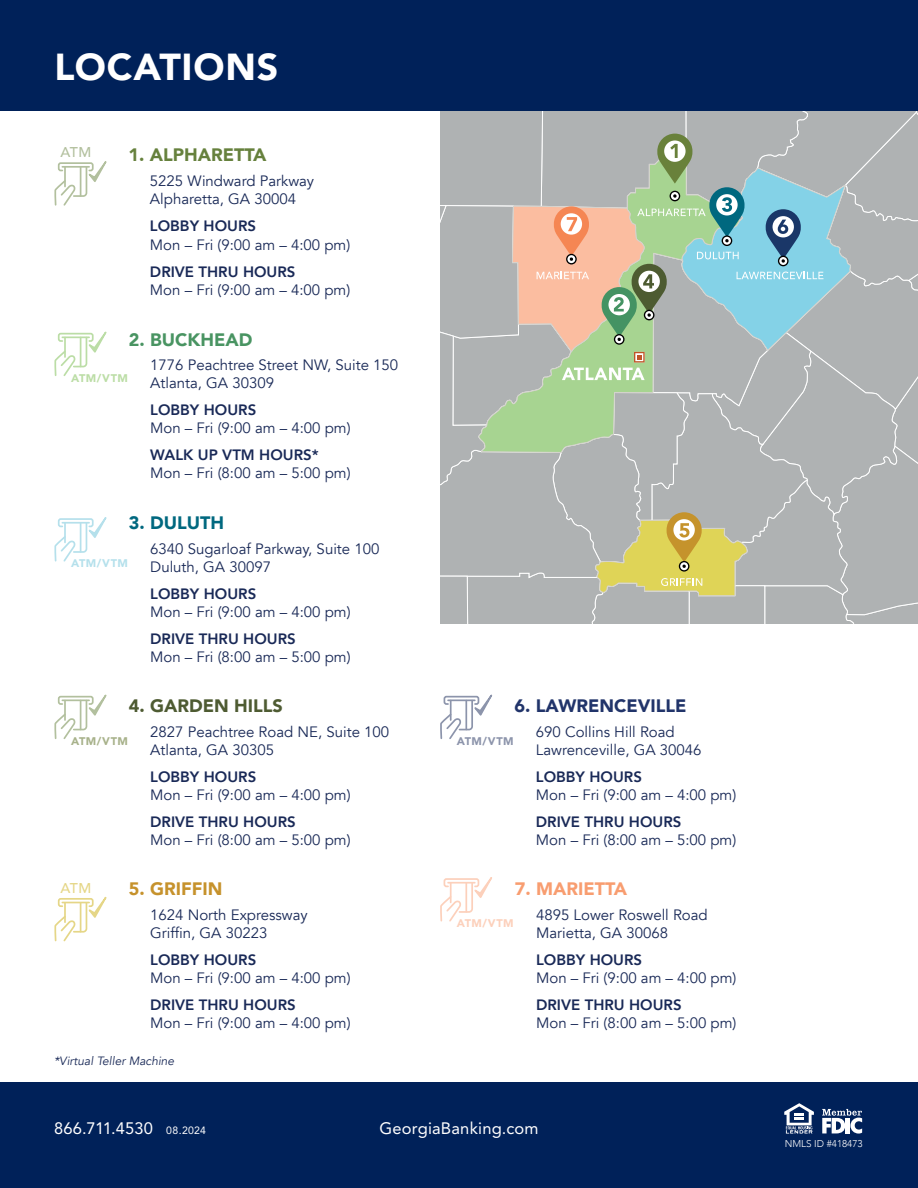
<style>
.page{position:relative;width:918px;height:1188px;background:#fff}
.page>*{position:absolute;margin:0;border:0;box-sizing:border-box;transform-origin:0 0}
.t1{font:900 37.5px "Avenir";letter-spacing:.02em;color:#fff}
.t2{font:900 18px "Avenir";color:#21346a}
.t3{font:900 18px "Avenir";color:#4e5b32}
.t4{font:900 18px "Avenir";color:#66813d}
.t5{font:900 18px "Avenir";color:#499462}
.t6{font:900 18px "Avenir";color:#f89d70}
.t7{font:900 18px "Avenir";color:#c6922c}
.t8{font:900 18px "Avenir";color:#00687f}
.t9{font:16.5px "Avenir LT Std";letter-spacing:.015em;color:#fff}
.t10{font:15px/18px "Avenir";color:#192957}
.t11{font:800 15px "Avenir";color:#192957}
.t12{font:500 14.25px "Avenir";color:#66813d}
.t13{font:500 14.25px "Avenir";color:#dac554}
.t14{font:italic 12px "Avenir";color:#192957}
.t15{font:900 11.1px "Avenir";letter-spacing:.04em;color:#a3d9e7}
.t16{font:900 11.1px "Avenir";letter-spacing:.04em;color:#192957}
.t17{font:900 11.1px "Avenir";letter-spacing:.04em;color:#abd590}
.t18{font:900 11.1px "Avenir";letter-spacing:.04em;color:#fbbc9e}
.t19{font:900 11.1px "Avenir";letter-spacing:.04em;color:#a8b28b}
.t20{font:300 9.9px "Avenir";color:#fff}
.s1{font-size:10.5px}
</style>
<div class="page">
<svg style="left:440px;top:110px;width:477px;height:514px;background:#b0b8b0"></svg>
<svg style="left:54px;top:161px;width:53px;height:45px"></svg>
<svg style="left:54px;top:517px;width:53px;height:45px"></svg>
<svg style="left:54px;top:896px;width:53px;height:46px"></svg>
<svg style="left:440px;top:694px;width:53px;height:45px"></svg>
<svg style="left:54px;top:331px;width:53px;height:45px"></svg>
<svg style="left:440px;top:877px;width:52px;height:45px"></svg>
<svg style="left:54px;top:694px;width:53px;height:45px"></svg>
<div style="left:0;top:1082px;width:918px;height:106px;background:#002159"></div>
<svg style="left:822px;top:1109px;width:40px;height:25px"></svg>
<hr style="left:846px;top:1118px;width:4px;height:15px;background:#fff">
<svg style="left:784px;top:1103px;width:30px;height:31px"></svg>
<div style="left:0;top:0;width:918px;height:110px;background:#002159"></div>
<h1 class="t1" style="left:54px;top:35px;width:226px">LOCATIONS</h1>
<p class="t12" style="left:60px;top:140px;width:32px">ATM</p>
<p class="t4" style="left:129px;top:139px;width:140px">1. ALPHARETTA</p>
<p class="t10" style="left:150px;top:172px;width:166px">5225 Windward Parkway<br>Alpharetta, GA 30004</p>
<p class="t11" style="left:150px;top:214px;width:108px">LOBBY HOURS</p>
<p class="t10" style="left:150px;top:236px;width:202px">Mon – Fri (9:00 am – 4:00 pm)</p>
<p class="t11" style="left:150px;top:260px;width:147px">DRIVE THRU HOURS</p>
<p class="t10" style="left:150px;top:281px;width:202px">Mon – Fri (9:00 am – 4:00 pm)</p>
<p class="t5" style="left:129px;top:324px;width:125px">2. BUCKHEAD</p>
<p class="t10" style="left:150px;top:357px;width:250px">1776 Peachtree Street NW, Suite 150<br>Atlanta, GA 30309</p>
<p class="t11" style="left:150px;top:399px;width:108px">LOBBY HOURS</p>
<p class="t10" style="left:150px;top:420px;width:202px">Mon – Fri (9:00 am – 4:00 pm)</p>
<p class="t11" style="left:150px;top:444px;width:170px">WALK UP VTM HOURS*</p>
<p class="t10" style="left:150px;top:465px;width:202px">Mon – Fri (8:00 am – 5:00 pm)</p>
<p class="t17" style="left:71px;top:368px;width:58px">ATM/VTM</p>
<p class="t8" style="left:129px;top:507px;width:97px">3. DULUTH</p>
<p class="t10" style="left:150px;top:540px;width:231px">6340 Sugarloaf Parkway, Suite 100<br>Duluth, GA 30097</p>
<p class="t11" style="left:150px;top:582px;width:108px">LOBBY HOURS</p>
<p class="t10" style="left:150px;top:603px;width:202px">Mon – Fri (9:00 am – 4:00 pm)</p>
<p class="t11" style="left:150px;top:627px;width:147px">DRIVE THRU HOURS</p>
<p class="t10" style="left:150px;top:648px;width:202px">Mon – Fri (8:00 am – 5:00 pm)</p>
<p class="t15" style="left:71px;top:554px;width:58px">ATM/VTM</p>
<p class="t3" style="left:129px;top:690px;width:155px">4. GARDEN HILLS</p>
<p class="t10" style="left:150px;top:723px;width:240px">2827 Peachtree Road NE, Suite 100<br>Atlanta, GA 30305</p>
<p class="t11" style="left:150px;top:765px;width:108px">LOBBY HOURS</p>
<p class="t10" style="left:150px;top:786px;width:202px">Mon – Fri (9:00 am – 4:00 pm)</p>
<p class="t11" style="left:150px;top:810px;width:147px">DRIVE THRU HOURS</p>
<p class="t10" style="left:150px;top:831px;width:202px">Mon – Fri (8:00 am – 5:00 pm)</p>
<p class="t19" style="left:71px;top:731px;width:58px">ATM/VTM</p>
<p class="t13" style="left:60px;top:876px;width:32px">ATM</p>
<p class="t7" style="left:129px;top:873px;width:95px">5. GRIFFIN</p>
<p class="t10" style="left:150px;top:906px;width:159px">1624 North Expressway<br>Griffin, GA 30223</p>
<p class="t11" style="left:150px;top:948px;width:108px">LOBBY HOURS</p>
<p class="t10" style="left:150px;top:969px;width:202px">Mon – Fri (9:00 am – 4:00 pm)</p>
<p class="t11" style="left:150px;top:993px;width:147px">DRIVE THRU HOURS</p>
<p class="t10" style="left:150px;top:1014px;width:202px">Mon – Fri (9:00 am – 4:00 pm)</p>
<p class="t14" style="left:54px;top:1054px;width:122px">*Virtual Teller Machine</p>
<p class="t2" style="left:515px;top:690px;width:173px">6. LAWRENCEVILLE</p>
<p class="t10" style="left:536px;top:723px;width:167px">690 Collins Hill Road<br>Lawrenceville, GA 30046</p>
<p class="t11" style="left:536px;top:765px;width:108px">LOBBY HOURS</p>
<p class="t10" style="left:536px;top:786px;width:202px">Mon – Fri (9:00 am – 4:00 pm)</p>
<p class="t11" style="left:536px;top:810px;width:147px">DRIVE THRU HOURS</p>
<p class="t10" style="left:536px;top:831px;width:202px">Mon – Fri (8:00 am – 5:00 pm)</p>
<p class="t16" style="left:457px;top:731px;width:58px">ATM/VTM</p>
<p class="t6" style="left:515px;top:873px;width:114px">7. MARIETTA</p>
<p class="t10" style="left:536px;top:906px;width:173px">4895 Lower Roswell Road<br>Marietta, GA 30068</p>
<p class="t11" style="left:536px;top:948px;width:108px">LOBBY HOURS</p>
<p class="t10" style="left:536px;top:969px;width:202px">Mon – Fri (9:00 am – 4:00 pm)</p>
<p class="t11" style="left:536px;top:993px;width:147px">DRIVE THRU HOURS</p>
<p class="t10" style="left:536px;top:1014px;width:202px">Mon – Fri (8:00 am – 5:00 pm)</p>
<p class="t18" style="left:457px;top:914px;width:58px">ATM/VTM</p>
<p class="t9" style="left:54px;top:1119px;width:153px">866.711.4530 <span class="s1">08.2024</span></p>
<p class="t9" style="left:379px;top:1119px;width:161px">GeorgiaBanking.com</p>
<p class="t20" style="left:785px;top:1138px;width:79px">NMLS ID #418473</p>
</div>
